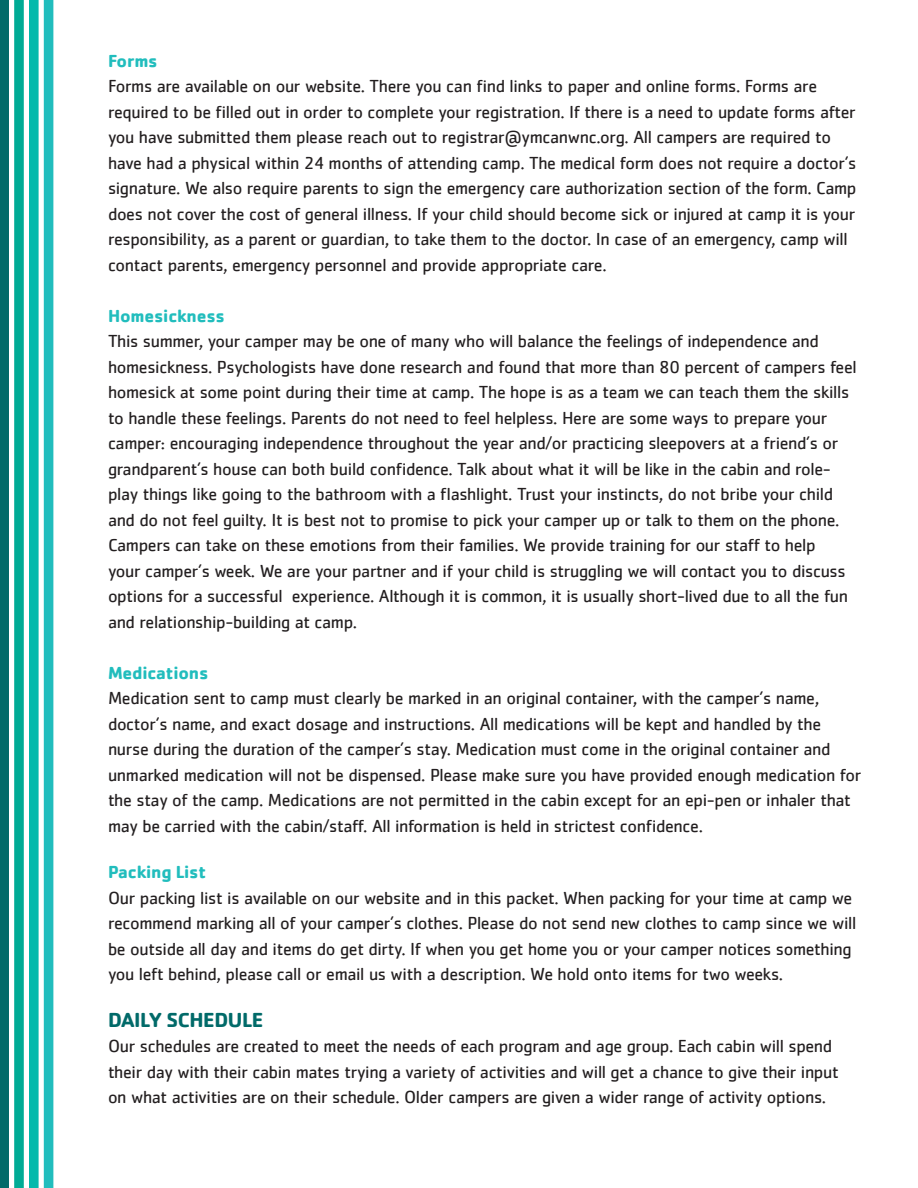
<style>
.page{position:relative;width:918px;height:1188px;background:#fff}
.page>*{position:absolute;margin:0;border:0;box-sizing:border-box;transform-origin:0 0}
.t1{font:700 21px "Cachet";letter-spacing:-.02em;color:#016a69}
.t2{font:18px/25.5px "Cachet";letter-spacing:-.02em;color:#231f20}
.t3{font:700 18px "Cachet";letter-spacing:-.01em;color:#21bdbd}
</style>
<div class="page">
<div style="left:44px;top:0;width:9px;height:1188px;background:#21bdbd"></div>
<div style="left:29px;top:0;width:10px;height:1188px;background:#03b9ac"></div>
<div style="left:14px;top:0;width:10px;height:1188px;background:#00ab95"></div>
<div style="left:0;top:0;width:9px;height:1188px;background:#016a69"></div>
<p class="t3" style="left:108px;top:49px;width:51px">Forms</p>
<p class="t2" style="left:108px;top:73px;width:750px">Forms are available on our website. There you can find links to paper and online forms. Forms are required to be filled out in order to complete your registration. If there is a need to update forms after you have submitted them please reach out to registrar@ymcanwnc.org. All campers are required to have had a physical within 24 months of attending camp. The medical form does not require a doctor’s signature. We also require parents to sign the emergency care authorization section of the form. Camp does not cover the cost of general illness. If your child should become sick or injured at camp it is your responsibility, as a parent or guardian, to take them to the doctor. In case of an emergency, camp will contact parents, emergency personnel and provide appropriate care.</p>
<p class="t3" style="left:108px;top:304px;width:119px">Homesickness</p>
<p class="t2" style="left:108px;top:328px;width:750px">This summer, your camper may be one of many who will balance the feelings of independence and homesickness. Psychologists have done research and found that more than 80 percent of campers feel homesick at some point during their time at camp. The hope is as a team we can teach them the skills to handle these feelings. Parents do not need to feel helpless. Here are some ways to prepare your camper: encouraging independence throughout the year and/or practicing sleepovers at a friend’s or grandparent’s house can both build confidence. Talk about what it will be like in the cabin and role&shy;play things like going to the bathroom with a flashlight. Trust your instincts, do not bribe your child and do not feel guilty. It is best not to promise to pick your camper up or talk to them on the phone.<br>Campers can take on these emotions from their families. We provide training for our staff to help<br>your camper’s week. We are your partner and if your child is struggling we will contact you to discuss options for a successful experience. Although it is common, it is usually short-lived due to all the fun and relationship-building at camp.</p>
<p class="t3" style="left:108px;top:661px;width:102px">Medications</p>
<p class="t2" style="left:108px;top:685px;width:755px">Medication sent to camp must clearly be marked in an original container, with the camper’s name, doctor’s name, and exact dosage and instructions. All medications will be kept and handled by the nurse during the duration of the camper’s stay. Medication must come in the original container and unmarked medication will not be dispensed. Please make sure you have provided enough medication for the stay of the camp. Medications are not permitted in the cabin except for an epi-pen or inhaler that may be carried with the cabin/staff. All information is held in strictest confidence.</p>
<p class="t3" style="left:108px;top:860px;width:100px">Packing List</p>
<p class="t2" style="left:108px;top:884px;width:750px">Our packing list is available on our website and in this packet. When packing for your time at camp we recommend marking all of your camper’s clothes. Please do not send new clothes to camp since we will be outside all day and items do get dirty. If when you get home you or your camper notices something you left behind, please call or email us with a description. We hold onto items for two weeks.</p>
<p class="t1" style="left:108px;top:1006px;width:157px">DAILY SCHEDULE</p>
<p class="t2" style="left:108px;top:1033px;width:732px">Our schedules are created to meet the needs of each program and age group. Each cabin will spend their day with their cabin mates trying a variety of activities and will get a chance to give their input on what activities are on their schedule. Older campers are given a wider range of activity options.</p>
</div>
